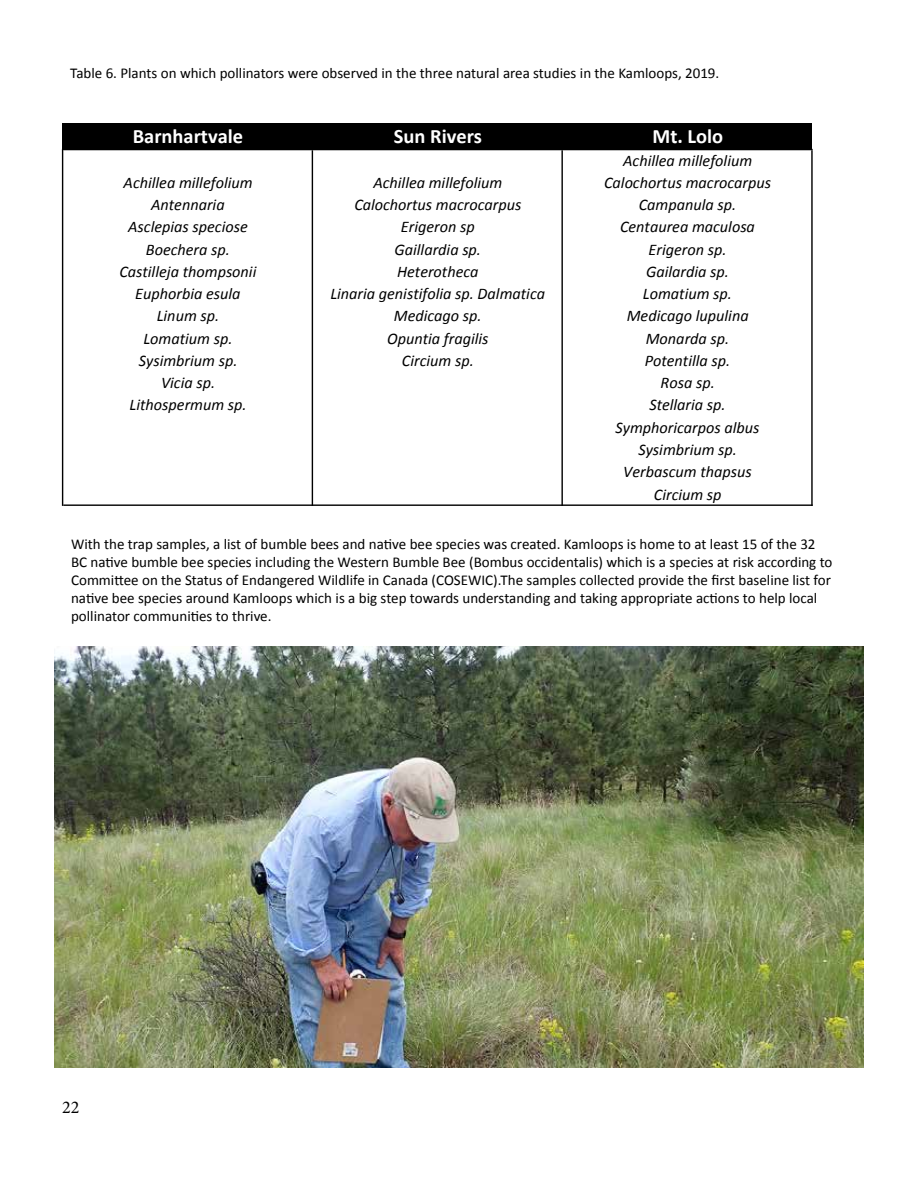
<style>
.page{position:relative;width:918px;height:1188px;background:#fff}
.page>*{position:absolute;margin:0;border:0;box-sizing:border-box;transform-origin:0 0}
.t1{font:700 20.4px "Calibri";color:#fff}
.t2{font:18px "Minion Pro";color:#000}
.t3{font:italic 16.2px/22.4px "Calibri";color:#000;text-align:center}
.t4{font:15px/18px "Calibri";color:#000}
</style>
<div class="page">
<img style="left:54px;top:646px;width:810px;height:421px">
<div style="left:63px;top:123px;width:749px;height:27px;background:#000"></div>
<hr style="left:62px;top:149px;width:1px;height:357px;background:#000">
<hr style="left:312px;top:150px;width:1px;height:356px;background:#000">
<hr style="left:561px;top:150px;width:2px;height:356px;background:#000">
<hr style="left:811px;top:150px;width:2px;height:356px;background:#000">
<hr style="left:63px;top:149px;width:750px;height:1px;background:#000">
<hr style="left:63px;top:504px;width:750px;height:2px;background:#000">
<p class="t4" style="left:70px;top:64px;width:651px">Table 6. Plants on which pollinators were observed in the three natural area studies in the Kamloops, 2019.</p>
<h1 class="t1" style="left:133px;top:123px;width:112px">Barnhartvale</h1>
<h1 class="t1" style="left:394px;top:123px;width:90px">Sun Rivers</h1>
<h1 class="t1" style="left:653px;top:123px;width:72px">Mt. Lolo</h1>
<p class="t3" style="left:623px;top:149px;width:131px">Achillea millefolium</p>
<p class="t3" style="left:124px;top:171px;width:131px">Achillea millefolium</p>
<p class="t3" style="left:373px;top:171px;width:131px">Achillea millefolium</p>
<p class="t3" style="left:604px;top:171px;width:169px">Calochortus macrocarpus</p>
<p class="t3" style="left:151px;top:193px;width:75px">Antennaria</p>
<p class="t3" style="left:354px;top:193px;width:169px">Calochortus macrocarpus</p>
<p class="t3" style="left:639px;top:193px;width:99px">Campanula sp.</p>
<p class="t3" style="left:128px;top:215px;width:121px">Asclepias speciose</p>
<p class="t3" style="left:401px;top:215px;width:75px">Erigeron sp</p>
<p class="t3" style="left:620px;top:215px;width:136px">Centaurea maculosa</p>
<p class="t3" style="left:146px;top:238px;width:86px">Boechera sp.</p>
<p class="t3" style="left:395px;top:238px;width:88px">Gaillardia sp.</p>
<p class="t3" style="left:649px;top:238px;width:79px">Erigeron sp.</p>
<p class="t3" style="left:119px;top:260px;width:139px">Castilleja thompsonii</p>
<p class="t3" style="left:397px;top:260px;width:83px">Heterotheca</p>
<p class="t3" style="left:646px;top:260px;width:84px">Gailardia sp.</p>
<p class="t3" style="left:135px;top:282px;width:107px">Euphorbia esula</p>
<p class="t3" style="left:330px;top:282px;width:216px">Linaria genistifolia sp. Dalmatica</p>
<p class="t3" style="left:643px;top:282px;width:91px">Lomatium sp.</p>
<p class="t3" style="left:157px;top:304px;width:64px">Linum sp.</p>
<p class="t3" style="left:394px;top:304px;width:89px">Medicago sp.</p>
<p class="t3" style="left:627px;top:304px;width:123px">Medicago lupulina</p>
<p class="t3" style="left:143px;top:327px;width:91px">Lomatium sp.</p>
<p class="t3" style="left:387px;top:327px;width:103px">Opuntia fragilis</p>
<p class="t3" style="left:646px;top:327px;width:85px">Monarda sp.</p>
<p class="t3" style="left:139px;top:349px;width:100px">Sysimbrium sp.</p>
<p class="t3" style="left:402px;top:349px;width:73px">Circium sp.</p>
<p class="t3" style="left:645px;top:349px;width:87px">Potentilla sp.</p>
<p class="t3" style="left:161px;top:371px;width:56px">Vicia sp.</p>
<p class="t3" style="left:661px;top:371px;width:56px">Rosa sp.</p>
<p class="t3" style="left:130px;top:393px;width:119px">Lithospermum sp.</p>
<p class="t3" style="left:615px;top:393px;width:146px">Stellaria sp.<br>Symphoricarpos albus<br>Sysimbrium sp.<br>Verbascum thapsus<br>Circium sp</p>
<p class="t4" style="left:71px;top:536px;width:763px">With the trap samples, a list of bumble bees and native bee species was created. Kamloops is home to at least 15 of the 32<br>BC native bumble bee species including the Western Bumble Bee (Bombus occidentalis) which is a species at risk according to Committee on the Status of Endangered Wildlife in Canada (COSEWIC).The samples collected provide the first baseline list for native bee species around Kamloops which is a big step towards understanding and taking appropriate actions to help local pollinator communities to thrive.</p>
<p class="t2" style="left:62px;top:1095px;width:19px">22</p>
</div>
